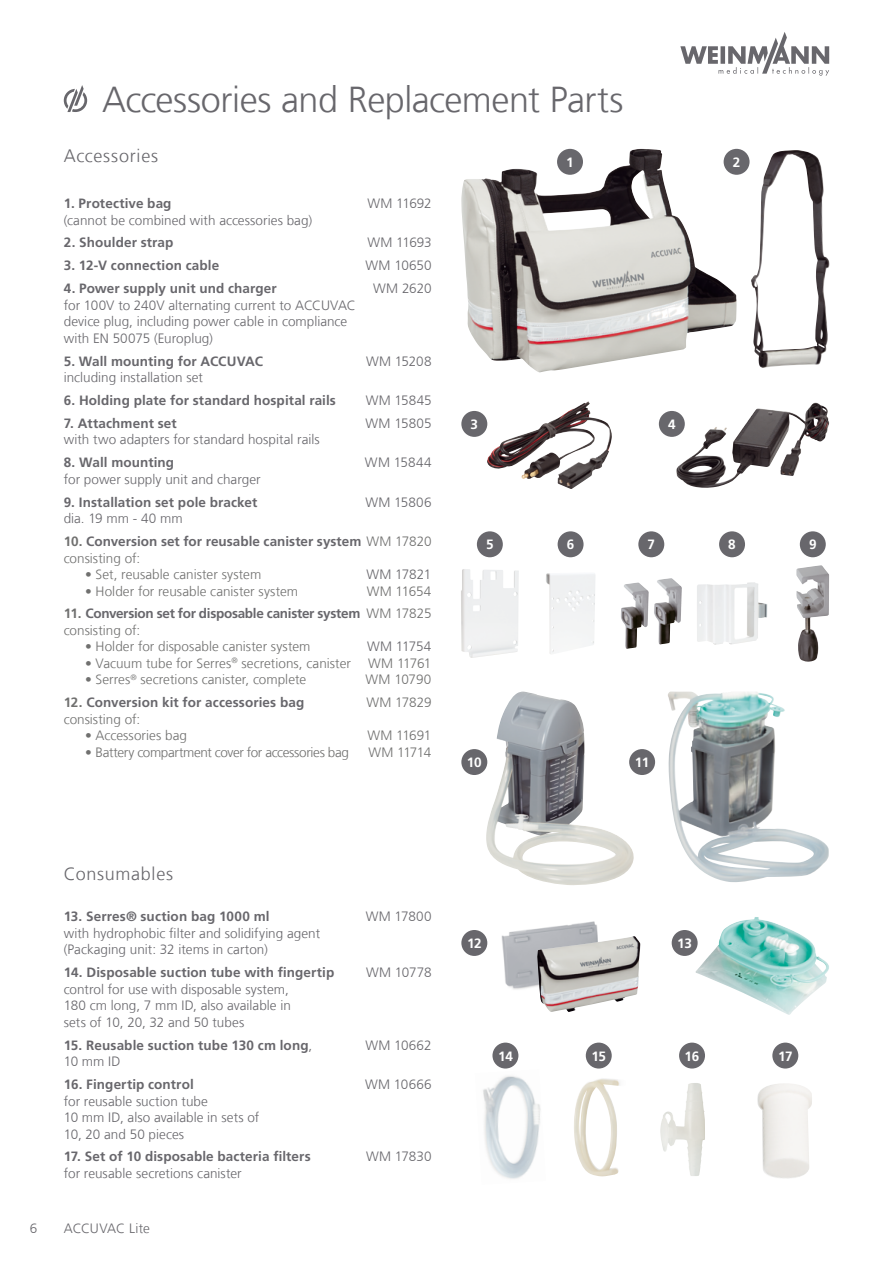
<style>
.page{position:relative;width:893px;height:1263px;background:#fff}
.page>*{position:absolute;margin:0;border:0;box-sizing:border-box;transform-origin:0 0}
.t1{font:300 36px "Frutiger LT Com";letter-spacing:-.015em;color:#68676c}
.t2{font:300 18px "Frutiger LT Com";letter-spacing:.04em;color:#68676c}
.t3{font:300 13.5px/16.5px "Frutiger LT Com";color:#68676c}
.t4{font:700 13.5px/16.5px "Frutiger LT Com";letter-spacing:.005em;color:#68676c}
.t5{font:300 13.5px "Frutiger LT Com";color:#70706f}
.t6{font:700 13.5px/16.5px "Frutiger LT Com";letter-spacing:-.02em;color:#68676c}
.t7{font:300 13.5px "Frutiger LT Com";letter-spacing:-.025em;color:#70706f}
.t8{font:700 13.5px "Frutiger LT Com";letter-spacing:-.02em;color:#fff}
.s1{color:#70706f}
.s2{font-weight:300;color:#70706f}
.s3{font-weight:300}
</style>
<div class="page">
<svg style="left:680px;top:32px;width:149px;height:44px"></svg>
<svg style="left:64px;top:85px;width:23px;height:27px"></svg>
<img style="left:461px;top:149px;width:276px;height:223px">
<div style="left:557px;top:149px;width:26px;height:26px;background:#68676c;border-radius:50%"></div>
<img style="left:751px;top:150px;width:79px;height:218px">
<div style="left:724px;top:149px;width:26px;height:26px;background:#68676c;border-radius:50%"></div>
<img style="left:695px;top:403px;width:120px;height:80px">
<div style="left:461px;top:411px;width:26px;height:26px;background:#68676c;border-radius:50%"></div>
<img style="left:487px;top:402px;width:108px;height:78px">
<div style="left:659px;top:411px;width:26px;height:26px;background:#68676c;border-radius:50%"></div>
<div style="left:477px;top:531px;width:26px;height:26px;background:#68676c;border-radius:50%"></div>
<div style="left:638px;top:531px;width:26px;height:26px;background:#68676c;border-radius:50%"></div>
<div style="left:719px;top:531px;width:26px;height:26px;background:#68676c;border-radius:50%"></div>
<div style="left:800px;top:531px;width:26px;height:26px;background:#68676c;border-radius:50%"></div>
<img style="left:623px;top:578px;width:59px;height:66px">
<img style="left:546px;top:573px;width:49px;height:81px">
<img style="left:461px;top:569px;width:58px;height:89px">
<img style="left:796px;top:565px;width:33px;height:97px">
<img style="left:697px;top:582px;width:70px;height:63px">
<div style="left:558px;top:531px;width:26px;height:26px;background:#68676c;border-radius:50%"></div>
<img style="left:574px;top:1078px;width:46px;height:98px">
<div style="left:679px;top:1042px;width:26px;height:26px;background:#68676c;border-radius:50%"></div>
<img style="left:660px;top:1083px;width:45px;height:93px">
<img style="left:757px;top:1083px;width:55px;height:96px">
<img style="left:483px;top:1076px;width:58px;height:103px">
<div style="left:492px;top:1042px;width:26px;height:26px;background:#68676c;border-radius:50%"></div>
<div style="left:586px;top:1042px;width:26px;height:26px;background:#68676c;border-radius:50%"></div>
<div style="left:772px;top:1042px;width:26px;height:26px;background:#68676c;border-radius:50%"></div>
<img style="left:501px;top:921px;width:97px;height:69px">
<img style="left:537px;top:936px;width:103px;height:76px">
<img style="left:695px;top:917px;width:134px;height:98px">
<div style="left:672px;top:930px;width:26px;height:26px;background:#68676c;border-radius:50%"></div>
<div style="left:461px;top:930px;width:26px;height:26px;background:#68676c;border-radius:50%"></div>
<img style="left:486px;top:691px;width:148px;height:194px">
<img style="left:668px;top:691px;width:161px;height:191px">
<div style="left:461px;top:749px;width:26px;height:26px;background:#68676c;border-radius:50%"></div>
<div style="left:629px;top:749px;width:26px;height:26px;background:#68676c;border-radius:50%"></div>
<h1 class="t1" style="left:102px;top:79px;width:523px">Accessories and Replacement Parts</h1>
<h2 class="t2" style="left:64px;top:146px;width:96px">Accessories</h2>
<p class="t4" style="left:64px;top:195px;width:109px">1. Protective bag</p>
<p class="t3" style="left:367px;top:195px;width:66px">WM 11692</p>
<p class="t3" style="left:64px;top:212px;width:250px">(cannot be combined with accessories bag)</p>
<p class="t4" style="left:64px;top:235px;width:111px">2. Shoulder strap</p>
<p class="t3" style="left:368px;top:235px;width:66px">WM 11693</p>
<p class="t4" style="left:64px;top:257px;width:157px">3. 12-V connection cable</p>
<p class="t3" style="left:366px;top:258px;width:67px">WM 10650</p>
<p class="t4" style="left:64px;top:280px;width:215px">4. Power supply unit und charger</p>
<p class="t3" style="left:373px;top:280px;width:60px">WM 2620</p>
<p class="t3" style="left:64px;top:297px;width:294px">for 100V to 240V alternating current to ACCUVAC device plug, including power cable in compliance with EN 50075 (Europlug)</p>
<p class="t4" style="left:64px;top:353px;width:201px">5. Wall mounting for ACCUVAC</p>
<p class="t3" style="left:366px;top:353px;width:67px">WM 15208</p>
<p class="t3" style="left:64px;top:369px;width:141px">including installation set</p>
<p class="t4" style="left:64px;top:392px;width:274px">6. Holding plate for standard hospital rails</p>
<p class="t3" style="left:366px;top:392px;width:67px">WM 15845</p>
<p class="t4" style="left:64px;top:415px;width:114px">7. Attachment set</p>
<p class="t3" style="left:366px;top:415px;width:67px">WM 15805</p>
<p class="t3" style="left:64px;top:432px;width:257px">with two adapters for standard hospital rails</p>
<p class="t4" style="left:64px;top:454px;width:112px">8. Wall mounting</p>
<p class="t3" style="left:365px;top:454px;width:68px">WM 15844</p>
<p class="t3" style="left:64px;top:471px;width:198px">for power supply unit and charger</p>
<p class="t4" style="left:64px;top:494px;width:195px">9. Installation set pole bracket</p>
<p class="t3" style="left:365px;top:494px;width:68px">WM 15806</p>
<p class="t3" style="left:64px;top:510px;width:120px">dia. 19 mm - 40 mm</p>
<p class="t4" style="left:64px;top:533px;width:369px"><span class="s1">10.</span> Conversion set for reusable canister system <span class="s2">WM 17820 consisting of:</span></p>
<p class="t5" style="left:85px;top:566px;width:178px">• Set, reusable canister system</p>
<p class="t3" style="left:367px;top:566px;width:66px">WM 17821</p>
<p class="t5" style="left:85px;top:583px;width:215px">• Holder for reusable canister system</p>
<p class="t5" style="left:367px;top:583px;width:66px">WM 11654</p>
<p class="t6" style="left:64px;top:606px;width:369px"><span class="s1">11.</span> Conversion set for disposable canister system <span class="s2">WM 17825 consisting of:</span></p>
<p class="t5" style="left:85px;top:639px;width:227px">• Holder for disposable canister system</p>
<p class="t3" style="left:367px;top:639px;width:66px">WM 11754</p>
<p class="t5" style="left:85px;top:655px;width:267px">• Vacuum tube for Serres<sup>®</sup> secretions, canister</p>
<p class="t5" style="left:368px;top:655px;width:65px">WM 11761</p>
<p class="t5" style="left:85px;top:672px;width:223px">• Serres<sup>®</sup> secretions canister, complete</p>
<p class="t5" style="left:366px;top:672px;width:67px">WM 10790</p>
<p class="t4" style="left:64px;top:694px;width:242px"><span class="s1">12.</span> Conversion kit for accessories bag</p>
<p class="t5" style="left:366px;top:695px;width:67px">WM 17829</p>
<p class="t5" style="left:64px;top:711px;width:78px">consisting of:</p>
<p class="t5" style="left:85px;top:728px;width:103px">• Accessories bag</p>
<p class="t5" style="left:367px;top:728px;width:65px">WM 11691</p>
<p class="t7" style="left:85px;top:744px;width:265px">• Battery compartment cover for accessories bag</p>
<p class="t5" style="left:368px;top:744px;width:64px">WM 11714</p>
<p class="t8" style="left:566px;top:154px;width:9px">1</p>
<p class="t8" style="left:733px;top:154px;width:9px">2</p>
<p class="t8" style="left:471px;top:416px;width:9px">3</p>
<p class="t8" style="left:668px;top:416px;width:9px">4</p>
<p class="t8" style="left:486px;top:537px;width:9px">5</p>
<p class="t8" style="left:567px;top:537px;width:9px">6</p>
<p class="t8" style="left:648px;top:537px;width:9px">7</p>
<p class="t8" style="left:728px;top:537px;width:9px">8</p>
<p class="t8" style="left:809px;top:537px;width:9px">9</p>
<p class="t8" style="left:467px;top:754px;width:16px">10</p>
<p class="t8" style="left:635px;top:754px;width:16px">11</p>
<h2 class="t2" style="left:64px;top:863px;width:111px">Consumables</h2>
<p class="t4" style="left:64px;top:908px;width:207px">13. Serres® suction bag 1000 ml</p>
<p class="t3" style="left:366px;top:908px;width:67px">WM 17800</p>
<p class="t3" style="left:64px;top:925px;width:258px">with hydrophobic filter and solidifying agent (Packaging unit: 32 items in carton)</p>
<p class="t4" style="left:64px;top:964px;width:272px">14. Disposable suction tube with fingertip</p>
<p class="t3" style="left:366px;top:964px;width:67px">WM 10778</p>
<p class="t3" style="left:64px;top:981px;width:229px">control for use with disposable system,<br>180 cm long, 7 mm ID, also available in sets of 10, 20, 32 and 50 tubes</p>
<p class="t4" style="left:64px;top:1037px;width:250px">15. Reusable suction tube 130 cm long<span class="s3">,</span></p>
<p class="t3" style="left:365px;top:1037px;width:68px">WM 10662</p>
<p class="t3" style="left:64px;top:1053px;width:58px">10 mm ID</p>
<p class="t4" style="left:64px;top:1076px;width:132px">16. Fingertip control</p>
<p class="t3" style="left:365px;top:1076px;width:68px">WM 10666</p>
<p class="t3" style="left:64px;top:1093px;width:197px">for reusable suction tube<br>10 mm ID, also available in sets of<br>10, 20 and 50 pieces</p>
<p class="t4" style="left:64px;top:1148px;width:249px">17. Set of 10 disposable bacteria filters</p>
<p class="t3" style="left:366px;top:1148px;width:67px">WM 17830</p>
<p class="t3" style="left:64px;top:1165px;width:180px">for reusable secretions canister</p>
<p class="t3" style="left:30px;top:1220px;width:9px">6</p>
<p class="t3" style="left:64px;top:1220px;width:88px">ACCUVAC Lite</p>
<p class="t8" style="left:467px;top:935px;width:16px">12</p>
<p class="t8" style="left:677px;top:935px;width:16px">13</p>
<p class="t8" style="left:498px;top:1048px;width:16px">14</p>
<p class="t8" style="left:591px;top:1048px;width:16px">15</p>
<p class="t8" style="left:685px;top:1048px;width:16px">16</p>
<p class="t8" style="left:778px;top:1048px;width:16px">17</p>
</div>
